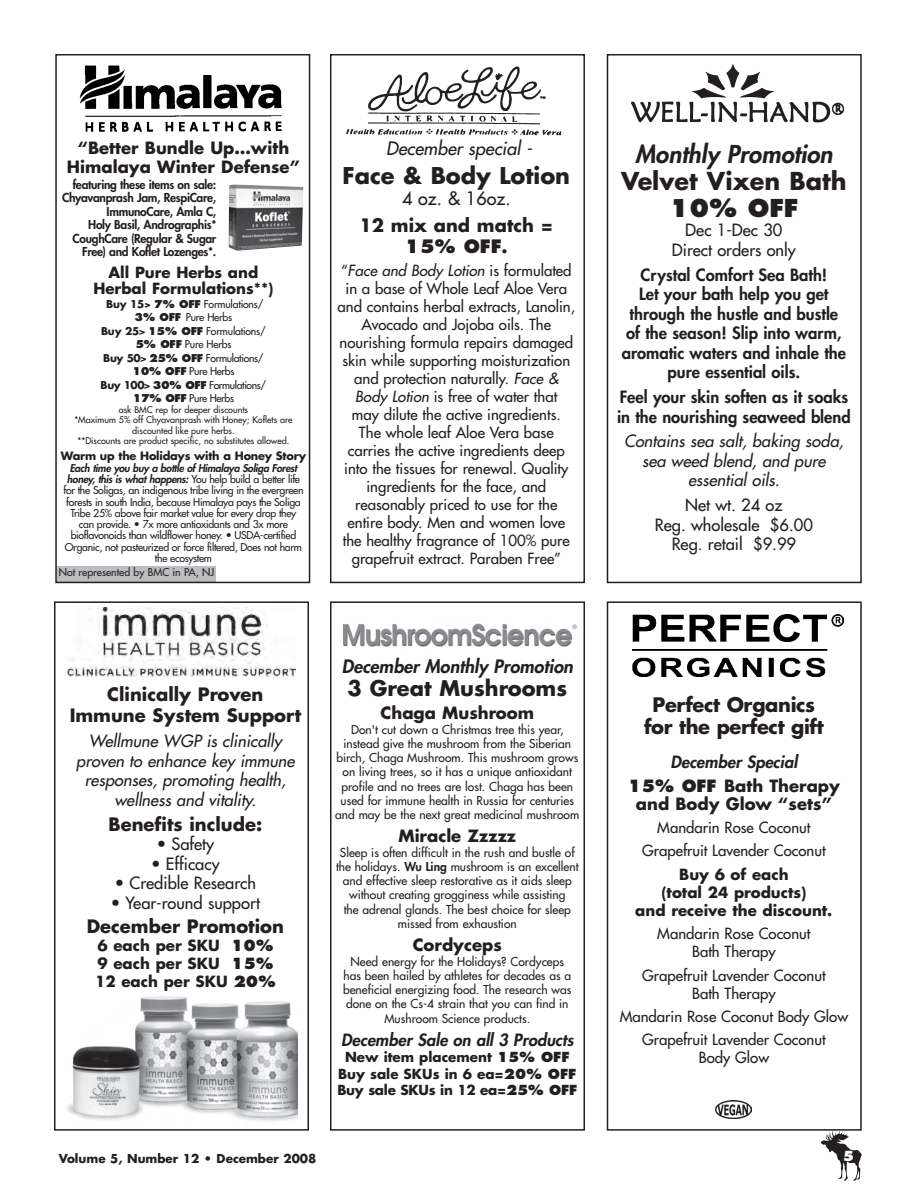
<style>
.page{position:relative;width:918px;height:1188px;background:#fff}
.page>*{position:absolute;margin:0;border:0;box-sizing:border-box;transform-origin:0 0}
.t1{font:italic 800 24px "Futura";color:#231f20}
.t2{font:700 24px "Futura";color:#231f20}
.t3{font:800 24px "Futura";color:#231f20}
.t4{font:700 22.5px "Futura";color:#231f20}
.t5{font:700 21px "Futura";color:#231f20}
.t6{font:700 19.5px/22.5px "Futura";letter-spacing:-.02em;color:#231f20;text-align:center}
.t7{font:700 18px/21px "Futura";color:#231f20;text-align:center}
.t8{font:italic 800 18px "Futura";color:#231f20}
.t9{font:italic 18px "Futura";color:#231f20}
.t10{font:18px "Futura";color:#231f20}
.t11{font:800 16.5px/19.5px "Futura";color:#231f20;text-align:center}
.t12{font:italic 16.5px/19.5px "Futura";color:#231f20;text-align:center}
.t13{font:16.5px/19.5px "Futura";color:#231f20;text-align:center}
.t14{font:700 16.5px/19.5px "Futura";color:#231f20;text-align:center}
.t15{font:italic 800 16.5px/23.4px "Futura";color:#231f20;text-align:center}
.t16{font:15px/18px "Futura";color:#231f20;text-align:center}
.t17{font:700 15px/18px "Futura";color:#231f20;text-align:center}
.t18{font:700 13.5px/16.5px "Futura";color:#231f20;text-align:center}
.t19{font:800 13.5px "Futura";color:#fff}
.t20{font:12px/14.2px "Futura";color:#231f20;text-align:center}
.t21{font:800 12px/13.5px "Futura";letter-spacing:-.025em;color:#231f20;text-align:right}
.t22{font:700 12px "Futura";color:#231f20}
.t23{font:700 11.25px "Futura";letter-spacing:-.02em;color:#231f20}
.t24{font:10.5px/11.2px "Futura";letter-spacing:-.03em;color:#231f20;text-align:center}
.t25{font:10.5px "Futura";color:#231f20}
.t26{font:9px/10.5px "Futura";color:#231f20;text-align:center}
.s1{font-weight:700}
.s2{font-weight:800}
.s3{font-weight:800;font-style:italic}
.s4{font-style:italic}
.s5{font-style:normal}
.s6{font-weight:700;font-style:normal}
</style>
<div class="page">
<div style="left:330px;top:601px;width:255px;height:530px;border:2px solid #231f20"></div>
<div style="left:607px;top:601px;width:255px;height:530px;border:2px solid #231f20"></div>
<img style="left:79px;top:66px;width:203px;height:66px">
<img style="left:346px;top:66px;width:216px;height:70px">
<img style="left:632px;top:615px;width:211px;height:61px">
<img style="left:814px;top:1129px;width:48px;height:52px">
<div style="left:57px;top:567px;width:159px;height:15px;background:#bcbdc0"></div>
<div style="left:330px;top:54px;width:255px;height:529px;border:2px solid #231f20"></div>
<div style="left:607px;top:54px;width:255px;height:529px;border:2px solid #231f20"></div>
<div style="left:55px;top:54px;width:255px;height:529px;border:2px solid #231f20"></div>
<div style="left:54px;top:601px;width:255px;height:530px;border:2px solid #231f20"></div>
<img style="left:343px;top:623px;width:234px;height:24px">
<img style="left:68px;top:608px;width:228px;height:68px">
<img style="left:631px;top:65px;width:214px;height:58px">
<img style="left:716px;top:1100px;width:35px;height:19px">
<img style="left:229px;top:184px;width:74px;height:67px">
<img style="left:67px;top:996px;width:230px;height:126px">
<p class="t14" style="left:67px;top:137px;width:235px">“Better Bundle Up…with<br>Himalaya Winter Defense”</p>
<p class="t21" style="left:62px;top:177px;width:156px">featuring these items on sale:<br>Chyavanprash Jam, RespiCare,<br>ImmunoCare, Amla C,<br>Holy Basil, Andrographis*<br>CoughCare (Regular &amp; Sugar<br>Free) and Koflet Lozenges*.</p>
<p class="t17" style="left:93px;top:263px;width:182px;line-height:16.5px">All Pure Herbs and<br>Herbal Formulations**)</p>
<p class="t24" style="left:101px;top:297px;width:167px;line-height:13.5px"><span class="s1">Buy 15&gt;</span> <span class="s2">7% OFF</span> Formulations/<br><span class="s2">3% OFF</span> Pure Herbs<br><span class="s1">Buy 25</span><span class="s2">&gt;</span> <span class="s2">15% OFF</span> Formulations/<br><span class="s2">5% OFF</span> Pure Herbs<br><span class="s1">Buy 50</span><span class="s2">&gt;</span> <span class="s2">25% OFF</span> Formulations/<br><span class="s2">10% OFF</span> Pure Herbs<br><span class="s1">Buy 100</span><span class="s2">&gt;</span> <span class="s2">30% OFF</span> Formulations/<br><span class="s2">17% OFF</span> Pure Herbs</p>
<p class="t26" style="left:74px;top:404px;width:220px">ask BMC rep for deeper discounts<br>*Maximum 5% off Chyavanprash with Honey; Koflets are discounted like pure herbs.<br>**Discounts are product specific, no substitutes allowed.</p>
<p class="t23" style="left:61px;top:448px;width:247px">Warm up the Holidays with a Honey Story</p>
<p class="t24" style="left:63px;top:462px;width:242px"><span class="s3">Each time you buy a bottle of Himalaya Soliga Forest honey, this is what happens:</span> You help build a better life for the Soligas, an indigenous tribe living in the evergreen forests in south India, because Himalaya pays the Soliga Tribe 25% above fair market value for every drop they can provide. • 7x more antioxidants and 3x more bioflavonoids than wildflower honey. • USDA-certified Organic, not pasteurized or force filtered, Does not harm the ecosystem</p>
<p class="t25" style="left:59px;top:566px;width:157px">Not represented by BMC in PA, NJ</p>
<p class="t9" style="left:386px;top:136px;width:148px">December special -</p>
<h2 class="t4" style="left:343px;top:160px;width:229px">Face &amp; Body Lotion</h2>
<p class="t10" style="left:402px;top:187px;width:110px">4 oz. &amp; 16oz.</p>
<p class="t7" style="left:359px;top:214px;width:195px">12 mix and match =<br><span class="s2">15% OFF</span>.</p>
<p class="t16" style="left:338px;top:261px;width:239px">“<span class="s4">Face and Body Lotion</span> is formulated in a base of Whole Leaf Aloe Vera and contains herbal extracts, Lanolin, Avocado and Jojoba oils. The nourishing formula repairs damaged skin while supporting moisturization and protection naturally. <span class="s4">Face &amp; Body Lotion</span> is free of water that<br>may dilute the active ingredients.<br>The whole leaf Aloe Vera base carries the active ingredients deep into the tissues for renewal. Quality ingredients for the face, and reasonably priced to use for the entire body. Men and women love the healthy fragrance of 100% pure grapefruit extract. Paraben Free”</p>
<p class="t7" style="left:70px;top:683px;width:233px">Clinically Proven<br>Immune System Support</p>
<p class="t12" style="left:76px;top:731px;width:220px">Wellmune WGP is clinically proven to enhance key immune responses, promoting health, wellness and vitality.</p>
<p class="t7" style="left:109px;top:813px;width:155px">Benefits include:</p>
<p class="t13" style="left:157px;top:834px;width:59px">• Safety</p>
<p class="t13" style="left:151px;top:854px;width:70px">• Efficacy</p>
<p class="t13" style="left:115px;top:873px;width:143px">• Credible Research</p>
<p class="t13" style="left:111px;top:893px;width:151px">• Year-round support</p>
<p class="t7" style="left:87px;top:916px;width:199px">December Promotion</p>
<p class="t17" style="left:95px;top:936px;width:182px;text-align:left">6 each per SKU <span class="s2">10%<br></span>9 each per SKU <span class="s2">15%<br></span>12 each per SKU <span class="s2">20%</span></p>
<p class="t8" style="left:342px;top:655px;width:233px">December Monthly Promotion</p>
<h3 class="t5" style="left:347px;top:673px;width:221px">3 Great Mushrooms</h3>
<p class="t14" style="left:381px;top:703px;width:155px">Chaga Mushroom</p>
<p class="t20" style="left:335px;top:722px;width:246px">Don't cut down a Christmas tree this year, instead give the mushroom from the Siberian birch, Chaga Mushroom. This mushroom grows on living trees, so it has a unique antioxidant profile and no trees are lost. Chaga has been used for immune health in Russia for centuries and may be the next great medicinal mushroom</p>
<p class="t14" style="left:398px;top:826px;width:119px">Miracle Zzzzz</p>
<p class="t20" style="left:336px;top:845px;width:244px">Sleep is often difficult in the rush and bustle of the holidays. <span class="s2">Wu Ling</span> mushroom is an excellent and effective sleep restorative as it aids sleep without creating grogginess while assisting<br>the adrenal glands. The best choice for sleep missed from exhaustion</p>
<p class="t14" style="left:413px;top:935px;width:91px">Cordyceps</p>
<p class="t20" style="left:343px;top:954px;width:230px">Need energy for the Holidays? Cordyceps has been hailed by athletes for decades as a beneficial energizing food. The research was done on the Cs-4 strain that you can find in Mushroom Science products.</p>
<p class="t15" style="left:341px;top:1028px;width:234px">December Sale on all 3 Products</p>
<p class="t18" style="left:337px;top:1049px;width:241px">New item placement <span class="s2">15% OFF<br></span>Buy sale SKUs in 6 ea=<span class="s2">20% OFF<br></span>Buy sale SKUs in 12 ea=<span class="s2">25% OFF</span></p>
<h1 class="t1" style="left:635px;top:138px;width:199px">Monthly Promotion</h1>
<h1 class="t2" style="left:621px;top:164px;width:227px">Velvet Vixen Bath</h1>
<h1 class="t3" style="left:669px;top:193px;width:130px">10% OFF</h1>
<p class="t13" style="left:672px;top:220px;width:125px">Dec 1-Dec 30<br>Direct orders only</p>
<p class="t11" style="left:622px;top:264px;width:226px">Crystal Comfort Sea Bath!<br>Let your bath help you get through the hustle and bustle of the season! Slip into warm, aromatic waters and inhale the pure essential oils.</p>
<p class="t11" style="left:617px;top:387px;width:235px;text-align:left">Feel your skin soften as it soaks in the nourishing seaweed blend</p>
<p class="t12" style="left:624px;top:431px;width:221px">Contains sea salt, baking soda, sea weed blend, and pure essential oils.</p>
<p class="t13" style="left:655px;top:495px;width:159px">Net wt. 24 oz<br>Reg. wholesale $6.00<br>Reg. retail $9.99</p>
<h3 class="t6" style="left:644px;top:692px;width:181px">Perfect Organics for the perfect gift</h3>
<p class="t15" style="left:628px;top:750px;width:214px">December Special<br><span class="s5">15% OFF</span> <span class="s6">Bath Therapy</span></p>
<p class="t14" style="left:636px;top:793px;width:198px">and Body Glow “sets”</p>
<p class="t16" style="left:642px;top:816px;width:185px;line-height:23.4px">Mandarin Rose Coconut<br>Grapefruit Lavender Coconut</p>
<p class="t17" style="left:635px;top:865px;width:199px">Buy 6 of each<br>(total 24 products)<br>and receive the discount.</p>
<p class="t16" style="left:657px;top:925px;width:155px">Mandarin Rose Coconut<br>Bath Therapy</p>
<p class="t16" style="left:642px;top:966px;width:185px">Grapefruit Lavender Coconut<br>Bath Therapy</p>
<p class="t16" style="left:620px;top:1005px;width:230px;line-height:23.4px">Mandarin Rose Coconut Body Glow<br>Grapefruit Lavender Coconut</p>
<p class="t16" style="left:699px;top:1049px;width:72px">Body Glow</p>
<p class="t22" style="left:59px;top:1150px;width:259px">Volume 5, Number 12 • December 2008</p>
<p class="t19" style="left:843px;top:1147px;width:13px">5</p>
</div>
